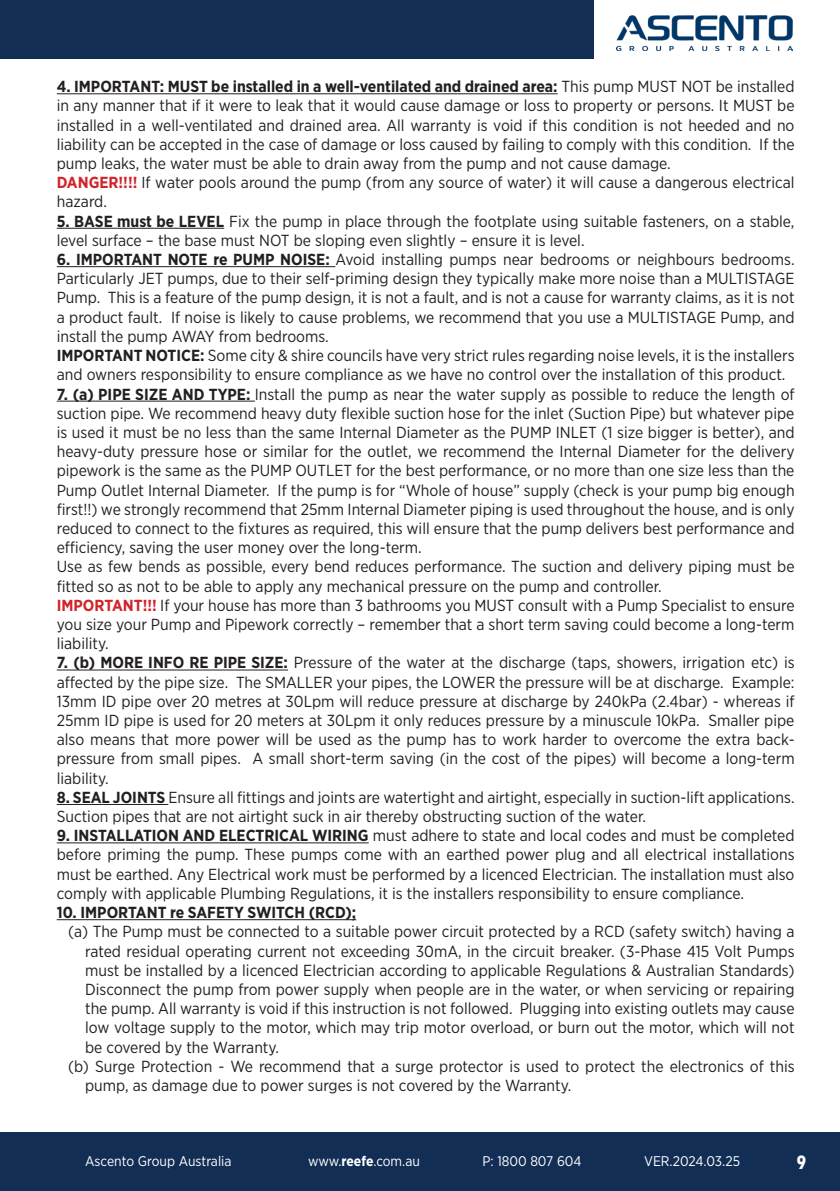
<style>
.page{position:relative;width:840px;height:1191px;background:#fff}
.page>*{position:absolute;margin:0;border:0;box-sizing:border-box;transform-origin:0 0}
.t1{font:700 20px "Config Condensed";color:#fff}
.t2{font:16px/19.2px "Gotham Narrow";color:#231f20;text-align:justify}
.t3{font:700 16px "Gotham Narrow";color:#231f20}
.t4{font:14px "Gotham Narrow";color:#fff}
.s1{font-weight:700}
.s2{font-weight:700;color:#d1232a}
</style>
<div class="page">
<div style="left:0;top:0;width:593px;height:59px;background:#122e54"></div>
<div style="left:0;top:1132px;width:839px;height:59px;background:#122e54"></div>
<img style="left:616px;top:15px;width:176px;height:35px">
<hr style="left:57px;top:93px;width:500px;height:1px;background:#231f20">
<hr style="left:57px;top:228px;width:167px;height:1px;background:#231f20">
<hr style="left:57px;top:266px;width:278px;height:1px;background:#231f20">
<hr style="left:57px;top:401px;width:198px;height:1px;background:#231f20">
<hr style="left:57px;top:669px;width:231px;height:1px;background:#231f20">
<hr style="left:57px;top:804px;width:111px;height:1px;background:#231f20">
<hr style="left:57px;top:842px;width:311px;height:1px;background:#231f20">
<hr style="left:57px;top:919px;width:299px;height:1px;background:#231f20">
<p class="t2" style="left:57px;top:77px;width:739px"><span class="s1">4. IMPORTANT: MUST be installed in a well-ventilated and drained area:</span> This pump MUST NOT be installed in any manner that if it were to leak that it would cause damage or loss to property or persons. It MUST be installed in a well-ventilated and drained area. All warranty is void if this condition is not heeded and no liability can be accepted in the case of damage or loss caused by failing to comply with this condition. If the pump leaks, the water must be able to drain away from the pump and not cause damage.</p>
<p class="t2" style="left:57px;top:173px;width:739px"><span class="s2">DANGER!!!!</span> If water pools around the pump (from any source of water) it will cause a dangerous electrical hazard.</p>
<p class="t2" style="left:57px;top:211px;width:738px"><span class="s1">5. BASE must be LEVEL</span> Fix the pump in place through the footplate using suitable fasteners, on a stable, level surface – the base must NOT be sloping even slightly – ensure it is level.</p>
<p class="t2" style="left:57px;top:249px;width:739px"><span class="s1">6. IMPORTANT NOTE re PUMP NOISE:</span> Avoid installing pumps near bedrooms or neighbours bedrooms.<br>Particularly JET pumps, due to their self-priming design they typically make more noise than a MULTISTAGE Pump. This is a feature of the pump design, it is not a fault, and is not a cause for warranty claims, as it is not a product fault. If noise is likely to cause problems, we recommend that you use a MULTISTAGE Pump, and install the pump AWAY from bedrooms.</p>
<p class="t2" style="left:57px;top:345px;width:738px"><span class="s1">IMPORTANT NOTICE:</span> Some city &amp; shire councils have very strict rules regarding noise levels, it is the installers and owners responsibility to ensure compliance as we have no control over the installation of this product.</p>
<p class="t2" style="left:57px;top:384px;width:739px"><span class="s1">7. (a) PIPE SIZE AND TYPE:</span> Install the pump as near the water supply as possible to reduce the length of suction pipe. We recommend heavy duty flexible suction hose for the inlet (Suction Pipe) but whatever pipe is used it must be no less than the same Internal Diameter as the PUMP INLET (1 size bigger is better), and heavy-duty pressure hose or similar for the outlet, we recommend the Internal Diameter for the delivery pipework is the same as the PUMP OUTLET for the best performance, or no more than one size less than the Pump Outlet Internal Diameter. If the pump is for “Whole of house” supply (check is your pump big enough first!!) we strongly recommend that 25mm Internal Diameter piping is used throughout the house, and is only reduced to connect to the fixtures as required, this will ensure that the pump delivers best performance and efficiency, saving the user money over the long-term.</p>
<p class="t2" style="left:57px;top:557px;width:738px">Use as few bends as possible, every bend reduces performance. The suction and delivery piping must be fitted so as not to be able to apply any mechanical pressure on the pump and controller.</p>
<p class="t2" style="left:57px;top:595px;width:739px"><span class="s2">IMPORTANT!!!</span> If your house has more than 3 bathrooms you MUST consult with a Pump Specialist to ensure you size your Pump and Pipework correctly – remember that a short term saving could become a long-term liability.</p>
<p class="t2" style="left:57px;top:653px;width:739px"><span class="s1">7. (b) MORE INFO RE PIPE SIZE:</span> Pressure of the water at the discharge (taps, showers, irrigation etc) is affected by the pipe size. The SMALLER your pipes, the LOWER the pressure will be at discharge. Example:<br>13mm ID pipe over 20 metres at 30Lpm will reduce pressure at discharge by 240kPa (2.4bar) - whereas if 25mm ID pipe is used for 20 meters at 30Lpm it only reduces pressure by a minuscule 10kPa. Smaller pipe also means that more power will be used as the pump has to work harder to overcome the extra back&shy;pressure from small pipes. A small short-term saving (in the cost of the pipes) will become a long-term liability.</p>
<p class="t2" style="left:57px;top:787px;width:738px"><span class="s1">8. SEAL JOINTS</span> Ensure all fittings and joints are watertight and airtight, especially in suction-lift applications.<br>Suction pipes that are not airtight suck in air thereby obstructing suction of the water.</p>
<p class="t2" style="left:57px;top:825px;width:739px"><span class="s1">9. INSTALLATION AND ELECTRICAL WIRING</span> must adhere to state and local codes and must be completed before priming the pump. These pumps come with an earthed power plug and all electrical installations must be earthed. Any Electrical work must be performed by a licenced Electrician. The installation must also comply with applicable Plumbing Regulations, it is the installers responsibility to ensure compliance.</p>
<p class="t3" style="left:57px;top:902px;width:301px">10. IMPORTANT re SAFETY SWITCH (RCD);</p>
<p class="t2" style="left:85px;top:921px;width:710px;text-indent:-17px">(a) The Pump must be connected to a suitable power circuit protected by a RCD (safety switch) having a rated residual operating current not exceeding 30mA, in the circuit breaker. (3-Phase 415 Volt Pumps must be installed by a licenced Electrician according to applicable Regulations &amp; Australian Standards)<br>Disconnect the pump from power supply when people are in the water, or when servicing or repairing the pump. All warranty is void if this instruction is not followed. Plugging into existing outlets may cause low voltage supply to the motor, which may trip motor overload, or burn out the motor, which will not be covered by the Warranty.</p>
<p class="t2" style="left:85px;top:1056px;width:710px;text-indent:-17px">(b) Surge Protection - We recommend that a surge protector is used to protect the electronics of this pump, as damage due to power surges is not covered by the Warranty.</p>
<p class="t4" style="left:85px;top:1152px;width:148px">Ascento Group Australia</p>
<p class="t4" style="left:308px;top:1152px;width:113px">www.<span class="s1">reefe</span>.com.au</p>
<p class="t4" style="left:482px;top:1152px;width:101px">P: 1800 807 604</p>
<p class="t4" style="left:643px;top:1152px;width:97px">VER.2024.03.25</p>
<p class="t1" style="left:796px;top:1150px;width:11px">9</p>
</div>
